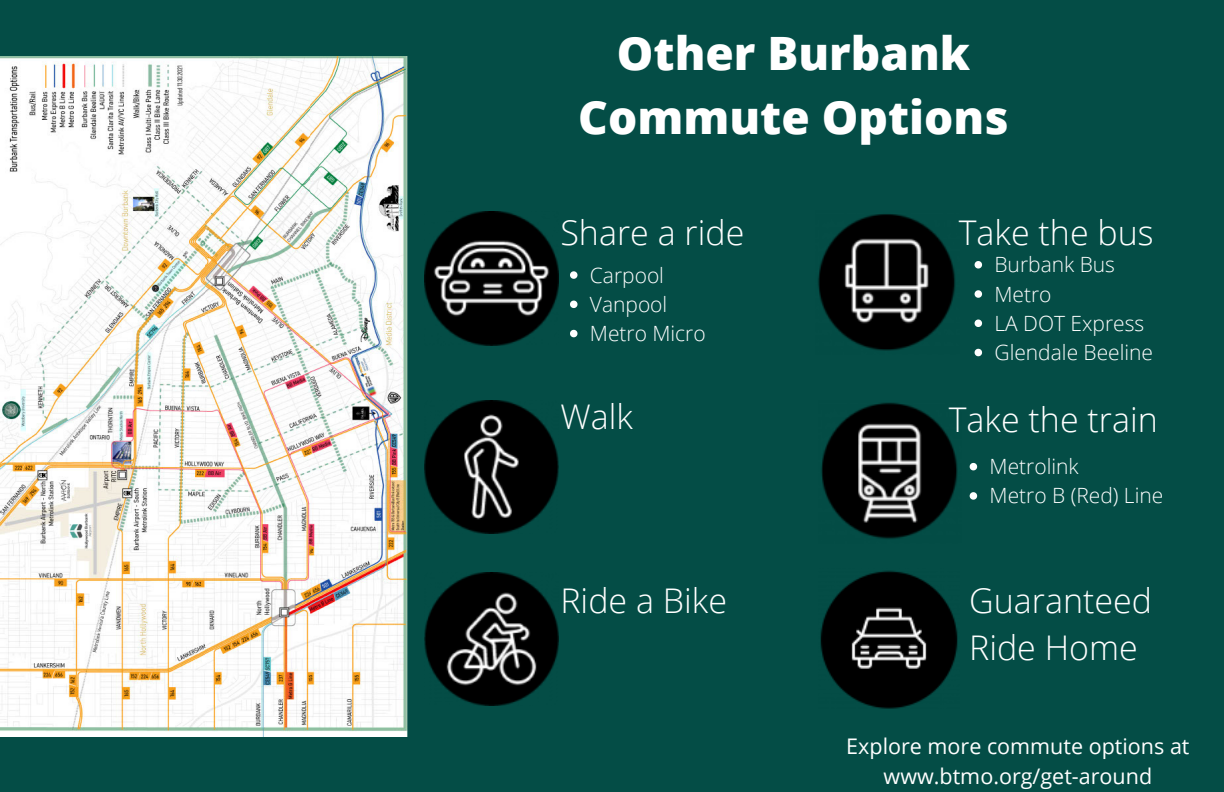
<style>
.page{position:relative;width:1224px;height:792px;background:#044d46}
.page>*{position:absolute;margin:0;border:0;box-sizing:border-box;transform-origin:0 0}
.t1{font:800 46px/63.8px "Open Sans";color:#fff;text-align:center}
.t2{font:300 34px/47.2px "Open Sans";color:#fff}
.t3{font:21.5px/30px "Open Sans";color:#fff;text-align:center}
.t4{font:300 21px/29.2px "Open Sans";color:#fff}
</style>
<div class="page">
<img style="left:0;top:56px;width:408px;height:680px">
<img style="left:424px;top:211px;width:134px;height:135px">
<img style="left:820px;top:571px;width:138px;height:138px">
<img style="left:425px;top:572px;width:134px;height:133px">
<img style="left:424px;top:400px;width:134px;height:133px">
<img style="left:821px;top:402px;width:137px;height:137px">
<img style="left:818px;top:214px;width:137px;height:137px">
<svg style="left:970px;top:463px;width:7px;height:7px"></svg>
<svg style="left:970px;top:492px;width:7px;height:8px"></svg>
<svg style="left:570px;top:271px;width:8px;height:8px"></svg>
<svg style="left:570px;top:301px;width:8px;height:7px"></svg>
<svg style="left:570px;top:330px;width:8px;height:7px"></svg>
<svg style="left:975px;top:261px;width:7px;height:8px"></svg>
<svg style="left:975px;top:290px;width:7px;height:8px"></svg>
<svg style="left:975px;top:320px;width:7px;height:7px"></svg>
<svg style="left:975px;top:349px;width:7px;height:7px"></svg>
<h1 class="t1" style="left:578px;top:20px;width:432px">Other Burbank<br>Commute Options</h1>
<h2 class="t2" style="left:560px;top:208px;width:185px">Share a ride</h2>
<h2 class="t2" style="left:959px;top:208px;width:196px">Take the bus</h2>
<p class="t4" style="left:590px;top:260px;width:117px">Carpool<br>Vanpool<br>Metro Micro</p>
<p class="t4" style="left:995px;top:250px;width:160px">Burbank Bus<br>Metro<br>LA DOT Express<br>Glendale Beeline</p>
<h2 class="t2" style="left:560px;top:393px;width:74px">Walk</h2>
<h2 class="t2" style="left:560px;top:576px;width:168px">Ride a Bike</h2>
<h2 class="t2" style="left:949px;top:396px;width:211px">Take the train</h2>
<p class="t4" style="left:990px;top:451px;width:175px">Metrolink<br>Metro B (Red) Line</p>
<h2 class="t2" style="left:969px;top:576px;width:184px">Guaranteed<br>Ride Home</h2>
<p class="t3" style="left:846px;top:731px;width:345px">Explore more commute options at www.btmo.org/get-around</p>
</div>
